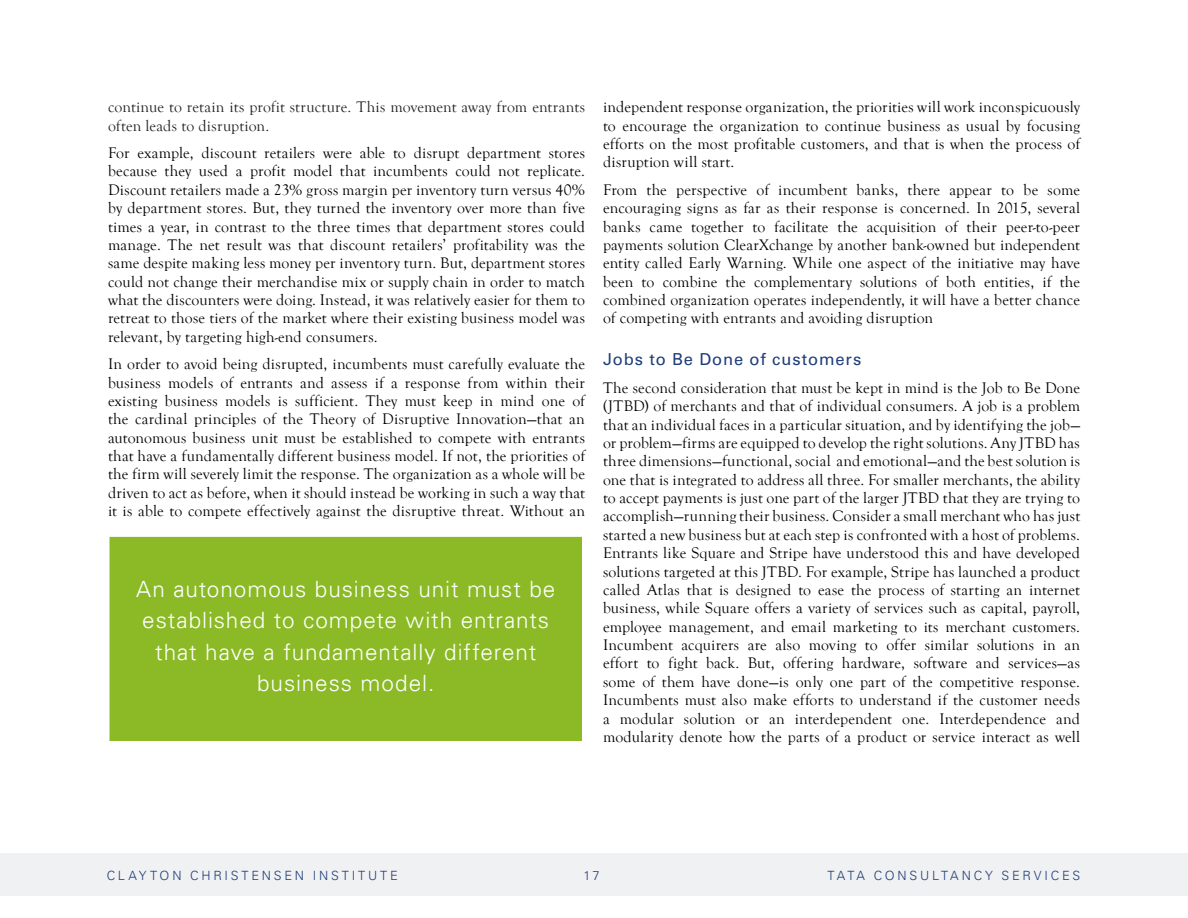
<style>
.page{position:relative;width:1188px;height:918px;background:#fff}
.page>*{position:absolute;margin:0;border:0;box-sizing:border-box;transform-origin:0 0}
.Boxed_pull_quote{font:300 22.5px/31.5px "Univers LT";letter-spacing:.04em;color:#fff;text-align:center}
.body{font:16.5px "Univers LT Std";letter-spacing:.055em;color:#1e3d7b}
.body-2{font:15.75px/18.3px "Goudy Old Style T";letter-spacing:.015em;color:#000;text-align:justify}
.body-3{font:15.75px/18.3px "Goudy Old Style T";letter-spacing:.005em;color:#231f20}
.t1{font:300 12.75px "Univers LT";letter-spacing:.215em;color:#1e3d7b}
</style>
<div class="page">
<div style="left:110px;top:537px;width:472px;height:204px;background:#8bba26"></div>
<div style="left:0;top:853px;width:1188px;height:43px;background:#f0f1f2"></div>
<p class="body-3" style="left:108px;top:98px;width:479px">continue to retain its profit structure. This movement away from entrants often leads to disruption.</p>
<p class="body-2" style="left:108px;top:144px;width:479px">For example, discount retailers were able to disrupt department stores because they used a profit model that incumbents could not replicate.<br>Discount retailers made a 23% gross margin per inventory turn versus 40% by department stores. But, they turned the inventory over more than five times a year, in contrast to the three times that department stores could manage. The net result was that discount retailers’ profitability was the same despite making less money per inventory turn. But, department stores could not change their merchandise mix or supply chain in order to match what the discounters were doing. Instead, it was relatively easier for them to retreat to those tiers of the market where their existing business model was relevant, by targeting high-end consumers.</p>
<p class="body-2" style="left:108px;top:355px;width:479px">In order to avoid being disrupted, incumbents must carefully evaluate the business models of entrants and assess if a response from within their existing business models is sufficient. They must keep in mind one of the cardinal principles of the Theory of Disruptive Innovation—that an autonomous business unit must be established to compete with entrants that have a fundamentally different business model. If not, the priorities of the firm will severely limit the response. The organization as a whole will be driven to act as before, when it should instead be working in such a way that it is able to compete effectively against the disruptive threat. Without an</p>
<p class="Boxed_pull_quote" style="left:136px;top:573px;width:421px">An autonomous business unit must be established to compete with entrants that have a fundamentally different business model.</p>
<p class="body-2" style="left:603px;top:98px;width:479px">independent response organization, the priorities will work inconspicuously to encourage the organization to continue business as usual by focusing efforts on the most profitable customers, and that is when the process of disruption will start.</p>
<p class="body-2" style="left:603px;top:181px;width:479px">From the perspective of incumbent banks, there appear to be some encouraging signs as far as their response is concerned. In 2015, several banks came together to facilitate the acquisition of their peer-to-peer payments solution ClearXchange by another bank-owned but independent entity called Early Warning. While one aspect of the initiative may have been to combine the complementary solutions of both entities, if the combined organization operates independently, it will have a better chance of competing with entrants and avoiding disruption</p>
<p class="body" style="left:603px;top:350px;width:260px">Jobs to Be Done of customers</p>
<p class="body-2" style="left:603px;top:379px;width:479px">The second consideration that must be kept in mind is the Job to Be Done (JTBD) of merchants and that of individual consumers. A job is a problem that an individual faces in a particular situation, and by identifying the job— or problem—firms are equipped to develop the right solutions. Any JTBD has three dimensions—functional, social and emotional—and the best solution is one that is integrated to address all three. For smaller merchants, the ability to accept payments is just one part of the larger JTBD that they are trying to accomplish—running their business. Consider a small merchant who has just started a new business but at each step is confronted with a host of problems.<br>Entrants like Square and Stripe have understood this and have developed solutions targeted at this JTBD. For example, Stripe has launched a product called Atlas that is designed to ease the process of starting an internet business, while Square offers a variety of services such as capital, payroll, employee management, and email marketing to its merchant customers.<br>Incumbent acquirers are also moving to offer similar solutions in an effort to fight back. But, offering hardware, software and services—as some of them have done—is only one part of the competitive response.<br>Incumbents must also make efforts to understand if the customer needs a modular solution or an interdependent one. Interdependence and modularity denote how the parts of a product or service interact as well</p>
<p class="t1" style="left:107px;top:868px;width:293px">CLAYTON CHRISTENSEN INSTITUTE</p>
<p class="t1" style="left:583px;top:868px;width:18px">17</p>
<p class="t1" style="left:828px;top:868px;width:254px">TATA CONSULTANCY SERVICES</p>
</div>
